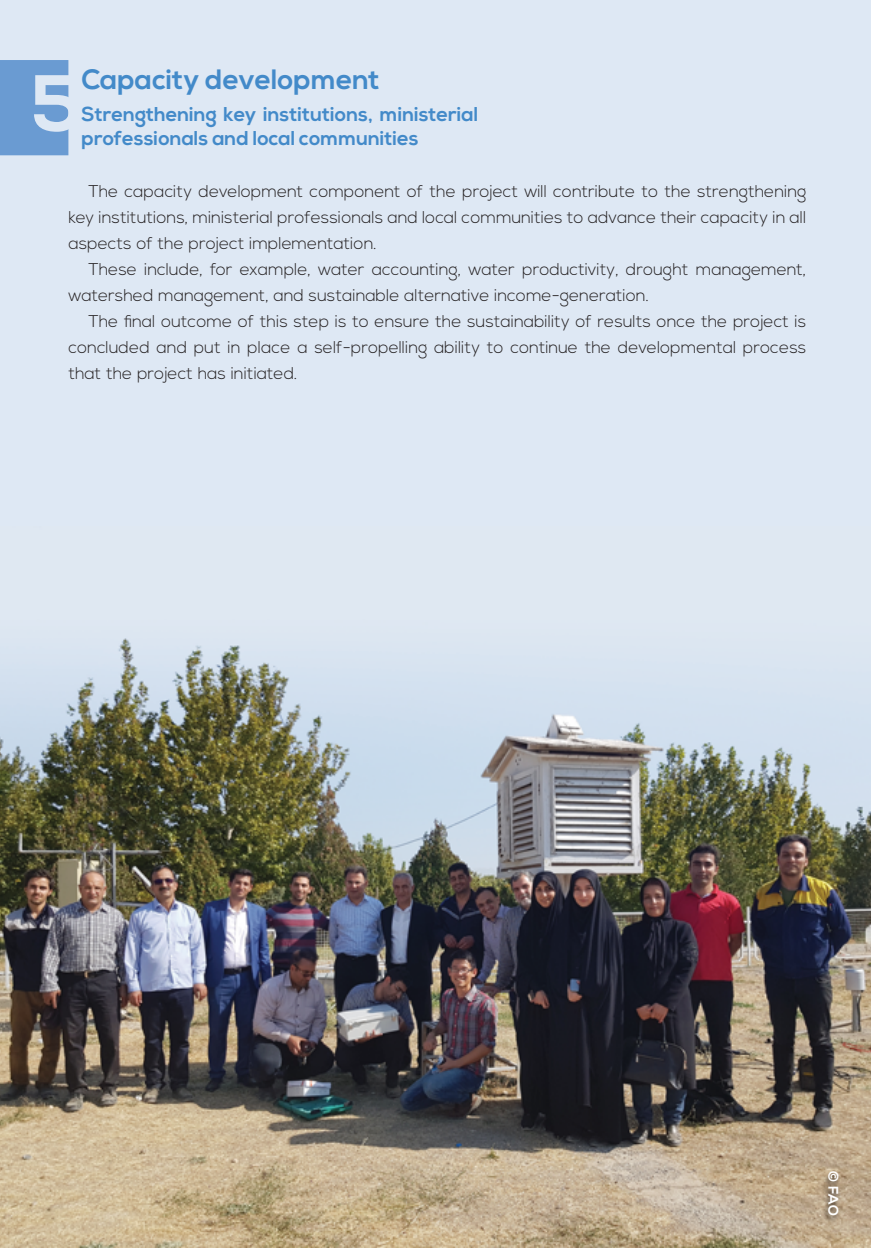
<style>
.page{position:relative;width:871px;height:1248px;background:#fff}
.page>*{position:absolute;margin:0;border:0;box-sizing:border-box;transform-origin:0 0}
.t1{font:700 80px "Nexa";color:#dee8f4}
.t2{font:700 28px "Nexa";color:#438ac9}
.t3{font:700 20px "Nexa";color:#438ac9}
.t4{font:300 17px/26px "Nexa";color:#231f20;text-align:justify}
.t5{font:700 14px "Nexa";color:#fff}
</style>
<div class="page">
<div style="left:0;top:0;width:870px;height:540px;background:#dee8f4"></div>
<div style="left:0;top:60px;width:68px;height:95px;background:#6a9bd2"></div>
<img style="left:0;top:540px;width:870px;height:707px">
<img style="left:809px;top:1168px;width:35px;height:57px">
<h2 class="t2" style="left:81px;top:63px;width:299px">Capacity development</h2>
<p class="t3" style="left:81px;top:103px;width:398px">Strengthening key institutions, ministerial</p>
<h1 class="t1" style="left:31px;top:57px;width:52px">5</h1>
<p class="t3" style="left:81px;top:127px;width:338px">professionals and local communities</p>
<p class="t4" style="left:68px;top:179px;width:739px;text-indent:20px">The capacity development component of the project will contribute to the strengthening key institutions, ministerial professionals and local communities to advance their capacity in all aspects of the project implementation.</p>
<p class="t4" style="left:68px;top:257px;width:739px;text-indent:20px">These include, for example, water accounting, water productivity, drought management, watershed management, and sustainable alternative income-generation.</p>
<p class="t4" style="left:68px;top:309px;width:739px;text-indent:20px">The final outcome of this step is to ensure the sustainability of results once the project is concluded and put in place a self-propelling ability to continue the developmental process that the project has initiated.</p>
<p class="t5" style="left:841px;top:1170px;width:47px;rotate:90deg">© FAO</p>
</div>
